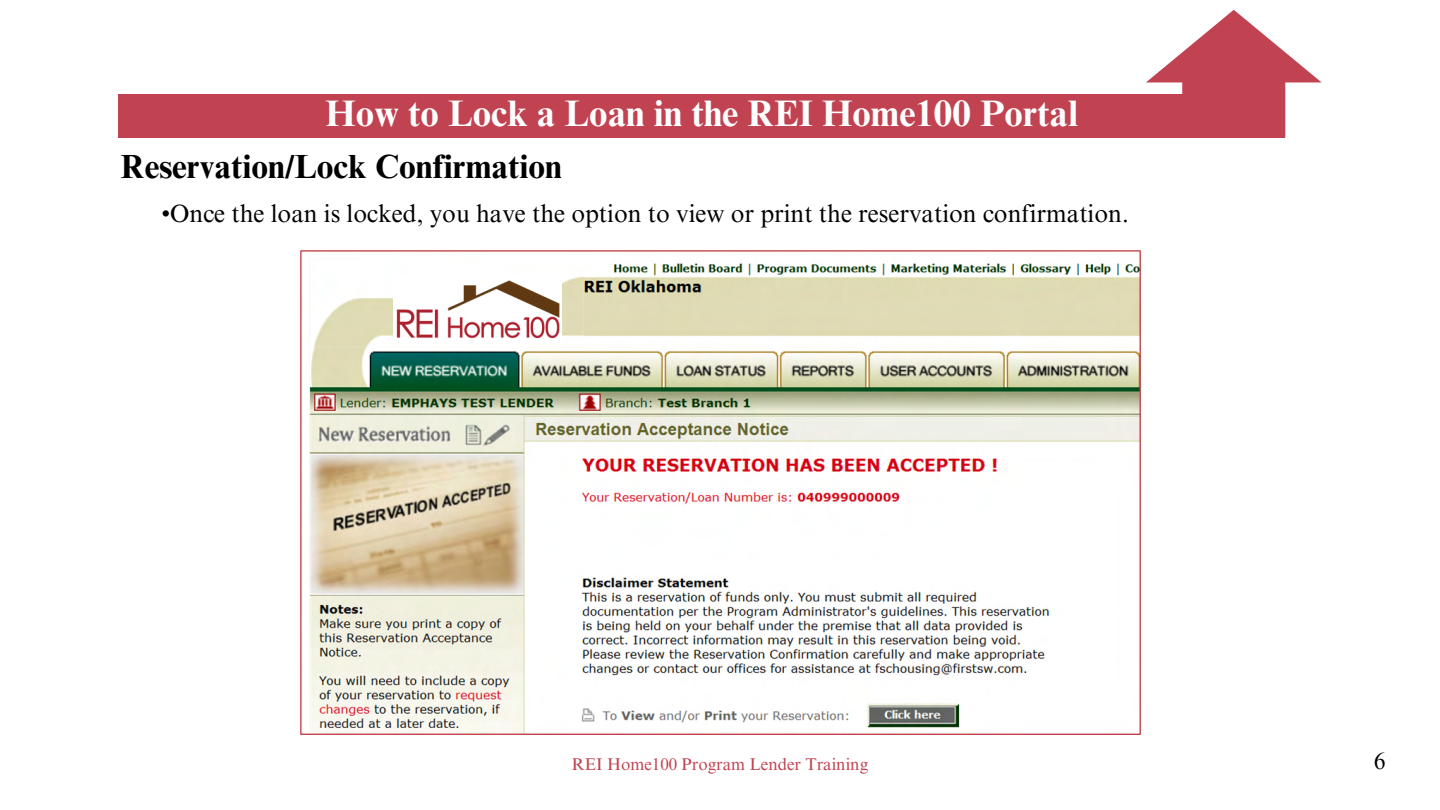
<style>
.page{position:relative;width:1440px;height:810px;background:#fff}
.page>*{position:absolute;margin:0;border:0;box-sizing:border-box;transform-origin:0 0}
.t1{font:700 36.9px "Times NRMT Pro";color:#fff}
.t2{font:700 33.5px "Times NRMT Pro";color:#000}
.t3{font:25px "Times NRMT Pro";color:#000}
.t4{font:23.5px "Times NRMT Pro";color:#000}
.t5{font:17px "Times NRMT Pro";color:#c14351}
</style>
<div class="page">
<div style="left:118px;top:94px;width:1167px;height:44px;background:#c14351"></div>
<svg style="left:1146px;top:10px;width:176px;height:128px"></svg>
<img style="left:300px;top:250px;width:840px;height:484px">
<img style="left:394px;top:275px;width:168px;height:66px">
<h1 class="t1" style="left:326px;top:99px;width:754px">How to Lock a Loan in the REI Home100 Portal</h1>
<h2 class="t2" style="left:121px;top:154px;width:443px">Reservation/Lock Confirmation</h2>
<p class="t3" style="left:161px;top:204px;width:969px">•Once the loan is locked, you have the option to view or print the reservation confirmation.</p>
<p class="t5" style="left:572px;top:758px;width:298px">REI Home100 Program Lender Training</p>
<p class="t4" style="left:1374px;top:752px;width:13px">6</p>
</div>
